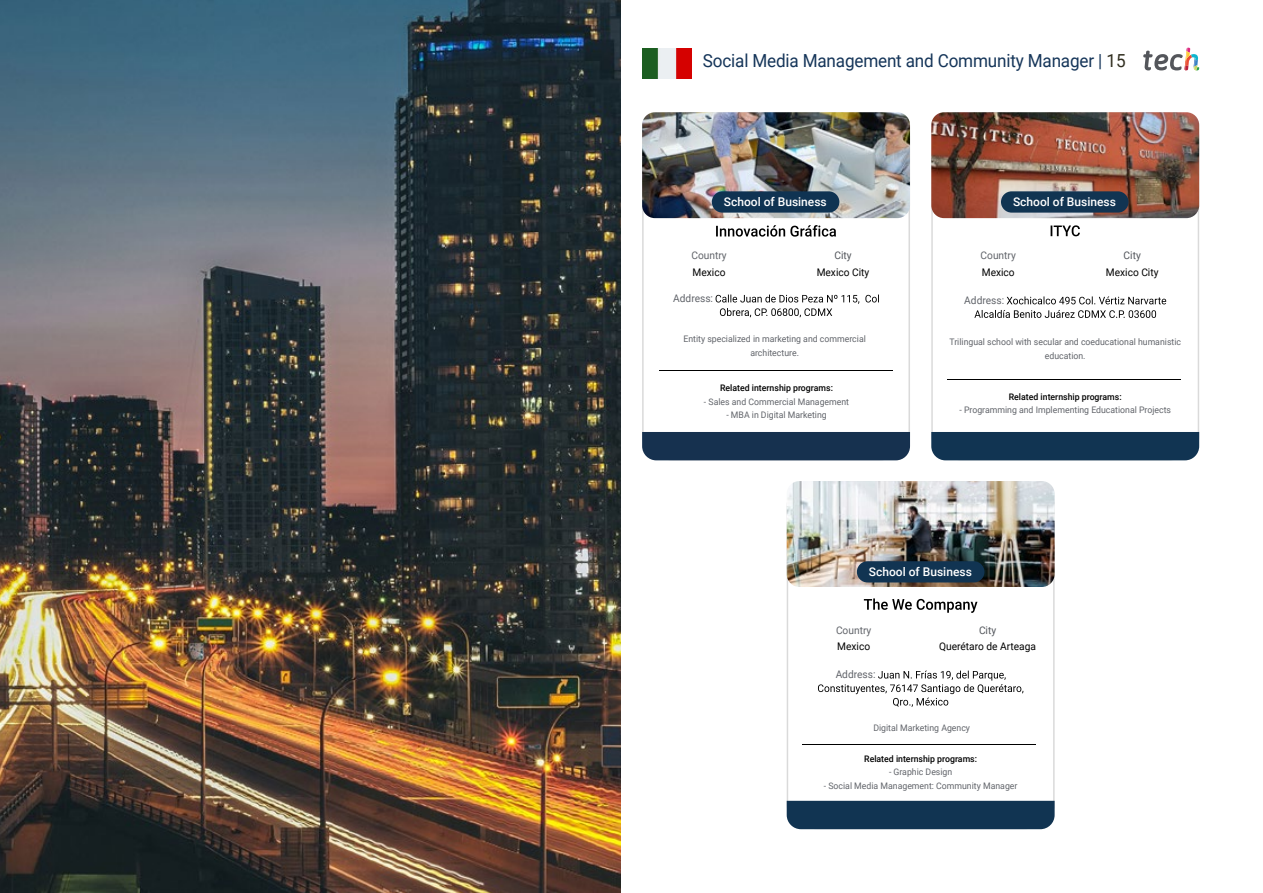
<style>
.page{position:relative;width:1263px;height:893px;background:#fff}
.page>*{position:absolute;margin:0;border:0;box-sizing:border-box;transform-origin:0 0}
.t1{font:18px "Roboto";letter-spacing:-.01em;color:#153559;scale:.95 1}
.t2{font:500 12px "Roboto";color:#fff}
.t3{font:10.5px "Roboto";color:#000}
.t4{font:10.5px "Roboto";color:#61646a}
.t5{font:10.5px "Roboto";color:#52555b}
.t6{font:9px/13.5px "Roboto";color:#61646a;text-align:center}
.t7{font:500 9px "Roboto";color:#000}
.s1{color:#312e20}
</style>
<div class="page">
<img style="left:642px;top:49px;width:49px;height:30px">
<svg style="left:1143px;top:48px;width:56px;height:23px"></svg>
<svg style="left:786px;top:491px;width:269px;height:339px"></svg>
<div style="left:787px;top:801px;width:267px;height:28px;background:#113452"></div>
<hr style="left:802px;top:744px;width:234px;height:1px;background:#000">
<svg style="left:864px;top:598px;width:113px;height:15px"></svg>
<svg style="left:818px;top:671px;width:205px;height:36px"></svg>
<img style="left:787px;top:481px;width:267px;height:106px">
<div style="left:857px;top:561px;width:127px;height:21px;background:#113452;border-radius:11px"></div>
<svg style="left:642px;top:136px;width:269px;height:325px"></svg>
<img style="left:642px;top:112px;width:268px;height:106px">
<div style="left:712px;top:191px;width:127px;height:22px;background:#0f3352;border-radius:11px"></div>
<hr style="left:659px;top:370px;width:234px;height:1px;background:#000">
<svg style="left:716px;top:225px;width:120px;height:12px"></svg>
<svg style="left:715px;top:295px;width:164px;height:22px"></svg>
<div style="left:642px;top:432px;width:268px;height:28px;background:#16314f"></div>
<svg style="left:931px;top:123px;width:269px;height:338px"></svg>
<img style="left:931px;top:112px;width:268px;height:106px">
<div style="left:1001px;top:191px;width:127px;height:22px;background:#113452;border-radius:11px"></div>
<div style="left:931px;top:432px;width:268px;height:28px;background:#113452"></div>
<hr style="left:946px;top:379px;width:234px;height:1px;background:#000">
<svg style="left:1050px;top:225px;width:30px;height:11px"></svg>
<svg style="left:1007px;top:296px;width:159px;height:8px"></svg>
<svg style="left:974px;top:310px;width:182px;height:8px"></svg>
<img style="left:0;top:0;width:621px;height:893px">
<h1 class="t1" style="left:703px;top:48px;width:447px">Social Media Management and Community Manager | <span class="s1">15</span></h1>
<h2 class="t2" style="left:724px;top:194px;width:104px">School of Business</h2>
<h2 class="t2" style="left:1013px;top:194px;width:104px">School of Business</h2>
<p class="t4" style="left:691px;top:248px;width:37px">Country</p>
<p class="t3" style="left:693px;top:265px;width:34px">Mexico</p>
<p class="t5" style="left:834px;top:248px;width:19px">City</p>
<p class="t3" style="left:817px;top:265px;width:54px">Mexico City</p>
<p class="t4" style="left:980px;top:248px;width:37px">Country</p>
<p class="t3" style="left:982px;top:265px;width:34px">Mexico</p>
<p class="t5" style="left:1123px;top:248px;width:19px">City</p>
<p class="t3" style="left:1106px;top:265px;width:54px">Mexico City</p>
<p class="t4" style="left:673px;top:291px;width:41px">Address:</p>
<p class="t6" style="left:683px;top:332px;width:184px">Entity specialized in marketing and commercial architecture.</p>
<p class="t7" style="left:720px;top:382px;width:114px">Related internship programs:</p>
<p class="t6" style="left:704px;top:394px;width:147px">- Sales and Commercial Management</p>
<p class="t6" style="left:726px;top:408px;width:102px">- MBA in Digital Marketing</p>
<p class="t4" style="left:964px;top:293px;width:41px">Address:</p>
<p class="t6" style="left:949px;top:335px;width:233px">Trilingual school with secular and coeducational humanistic education.</p>
<p class="t7" style="left:1009px;top:391px;width:114px">Related internship programs:</p>
<p class="t6" style="left:959px;top:403px;width:213px">- Programming and Implementing Educational Projects</p>
<h2 class="t2" style="left:869px;top:564px;width:104px">School of Business</h2>
<p class="t4" style="left:836px;top:622px;width:37px">Country</p>
<p class="t3" style="left:837px;top:639px;width:34px">Mexico</p>
<p class="t4" style="left:836px;top:667px;width:41px">Address:</p>
<p class="t5" style="left:979px;top:622px;width:19px">City</p>
<p class="t3" style="left:939px;top:639px;width:98px">Querétaro de Arteaga</p>
<p class="t6" style="left:873px;top:721px;width:98px">Digital Marketing Agency</p>
<p class="t7" style="left:864px;top:753px;width:114px">Related internship programs:</p>
<p class="t6" style="left:889px;top:765px;width:65px">- Graphic Design</p>
<p class="t6" style="left:824px;top:778px;width:195px">- Social Media Management: Community Manager</p>
</div>
